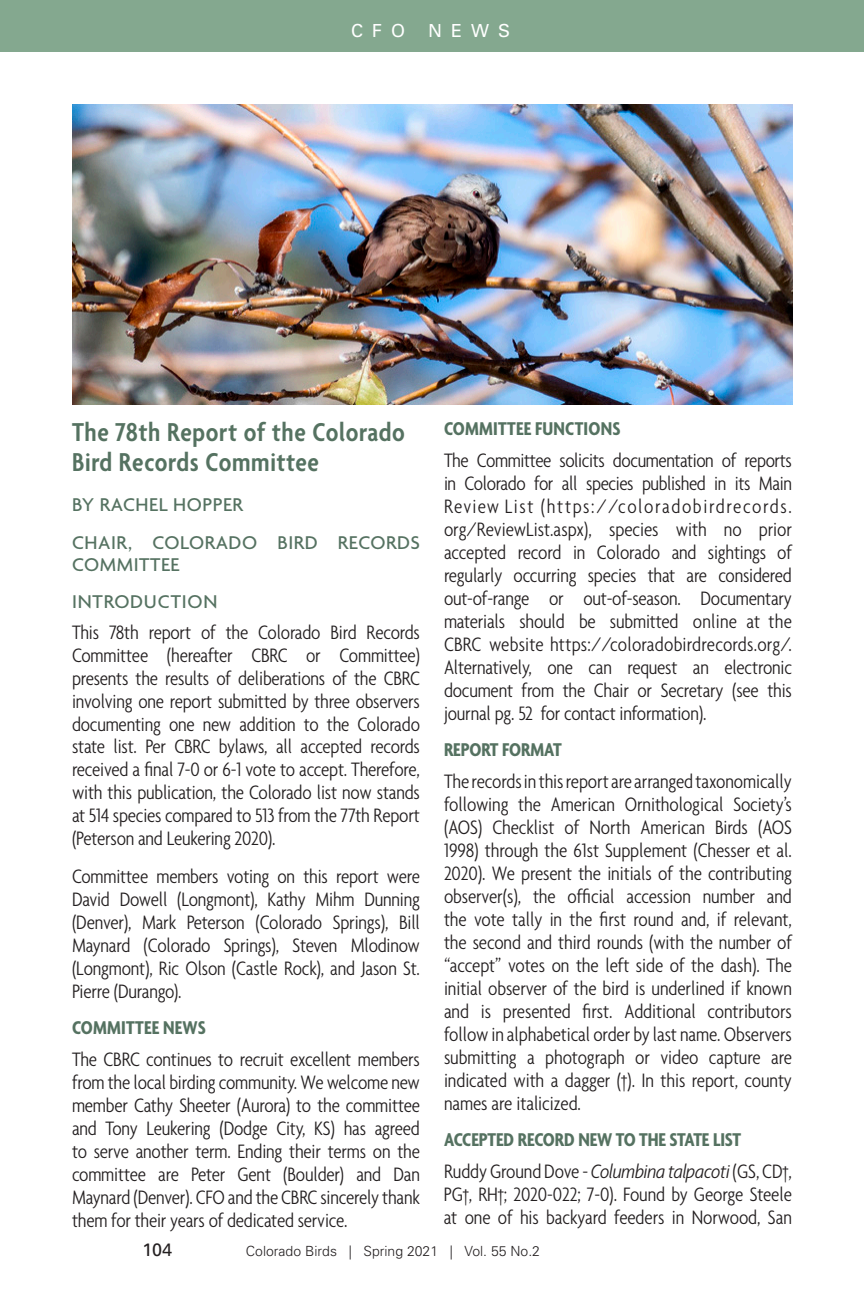
<style>
.page{position:relative;width:864px;height:1296px;background:#fff}
.page>*{position:absolute;margin:0;border:0;box-sizing:border-box;transform-origin:0 0}
._02-Header2-Article{font:600 condensed 28px/30px "Agenda";letter-spacing:.025em;color:#557261}
._05-BodyText5{font:300 condensed 21px/23px "Agenda";letter-spacing:-.01em;color:#231f20;text-align:justify}
._12-Subheader1{font:700 condensed 20px "Agenda";letter-spacing:-.005em;color:#557261}
._03-Header_3-Article{font:500 20px/22px "Agenda";letter-spacing:.025em;color:#557261}
._13-Subheader2{font:500 20px "Agenda";letter-spacing:.04em;color:#557261}
._01-Header1-TopOfPag{font:18px "Univers";letter-spacing:.5em;color:#fff}
.t1{font:18px "Univers";color:#231f20}
.t2{font:300 14px "Univers";color:#231f20}
.s1{font-style:italic}
</style>
<div class="page">
<div style="left:0;top:0;width:864px;height:52px;background:#84a88f"></div>
<img style="left:72px;top:104px;width:720px;height:301px">
<p class="_01-Header1-TopOfPag" style="left:351px;top:21px;width:56px">CFO</p>
<p class="_01-Header1-TopOfPag" style="left:428px;top:21px;width:84px">NEWS</p>
<p class="_02-Header2-Article" style="left:72px;top:419px;width:335px">The 78th Report of the Colorado<br>Bird Records Committee</p>
<p class="_03-Header_3-Article" style="left:72px;top:495px;width:173px">BY RACHEL HOPPER</p>
<p class="_03-Header_3-Article" style="left:72px;top:533px;width:350px">CHAIR, COLORADO BIRD RECORDS<br>COMMITTEE</p>
<p class="_13-Subheader2" style="left:72px;top:591px;width:147px">INTRODUCTION</p>
<p class="_05-BodyText5" style="left:72px;top:620px;width:350px">This 78th report of the Colorado Bird Records Committee (hereafter CBRC or Committee) presents the results of deliberations of the CBRC involving one report submitted by three observers documenting one new addition to the Colorado state list. Per CBRC bylaws, all accepted records received a final 7-0 or 6-1 vote to accept. Therefore, with this publication, the Colorado list now stands at 514 species compared to 513 from the 77th Report (Peterson and Leukering 2020).</p>
<p class="_05-BodyText5" style="left:72px;top:864px;width:350px">Committee members voting on this report were David Dowell (Longmont), Kathy Mihm Dunning (Denver), Mark Peterson (Colorado Springs), Bill Maynard (Colorado Springs), Steven Mlodinow (Longmont), Ric Olson (Castle Rock), and Jason St.<br>Pierre (Durango).</p>
<p class="_12-Subheader1" style="left:72px;top:1017px;width:136px">COMMITTEE NEWS</p>
<p class="_05-BodyText5" style="left:72px;top:1047px;width:350px">The CBRC continues to recruit excellent members from the local birding community. We welcome new member Cathy Sheeter (Aurora) to the committee and Tony Leukering (Dodge City, KS) has agreed to serve another term. Ending their terms on the committee are Peter Gent (Boulder) and Dan Maynard (Denver). CFO and the CBRC sincerely thank them for their years of dedicated service.</p>
<p class="_12-Subheader1" style="left:444px;top:418px;width:178px">COMMITTEE FUNCTIONS</p>
<p class="_05-BodyText5" style="left:444px;top:449px;width:350px">The Committee solicits documentation of reports in Colorado for all species published in its Main Review List (https://coloradobirdrecords. org/ReviewList.aspx), species with no prior accepted record in Colorado and sightings of regularly occurring species that are considered out-of-range or out-of-season. Documentary materials should be submitted online at the CBRC website https://coloradobirdrecords.org/.<br>Alternatively, one can request an electronic document from the Chair or Secretary (see this journal pg. 52 for contact information).</p>
<p class="_12-Subheader1" style="left:444px;top:739px;width:119px">REPORT FORMAT</p>
<p class="_05-BodyText5" style="left:444px;top:769px;width:350px">The records in this report are arranged taxonomically following the American Ornithological Society’s (AOS) Checklist of North American Birds (AOS 1998) through the 61st Supplement (Chesser et al.<br>2020). We present the initials of the contributing observer(s), the official accession number and the vote tally in the first round and, if relevant, the second and third rounds (with the number of “accept” votes on the left side of the dash). The initial observer of the bird is underlined if known and is presented first. Additional contributors follow in alphabetical order by last name. Observers submitting a photograph or video capture are indicated with a dagger (†). In this report, county names are italicized.</p>
<p class="_12-Subheader1" style="left:444px;top:1129px;width:299px">ACCEPTED RECORD NEW TO THE STATE LIST</p>
<p class="_05-BodyText5" style="left:444px;top:1159px;width:350px">Ruddy Ground Dove - <span class="s1">Columbina talpacoti</span> (GS, CD†, PG†, RH†; 2020-022; 7-0). Found by George Steele at one of his backyard feeders in Norwood, San</p>
<p class="t1" style="left:142px;top:1239px;width:32px">104</p>
<p class="t2" style="left:246px;top:1242px;width:296px">Colorado Birds | Spring 2021 | Vol. 55 No.2</p>
</div>
